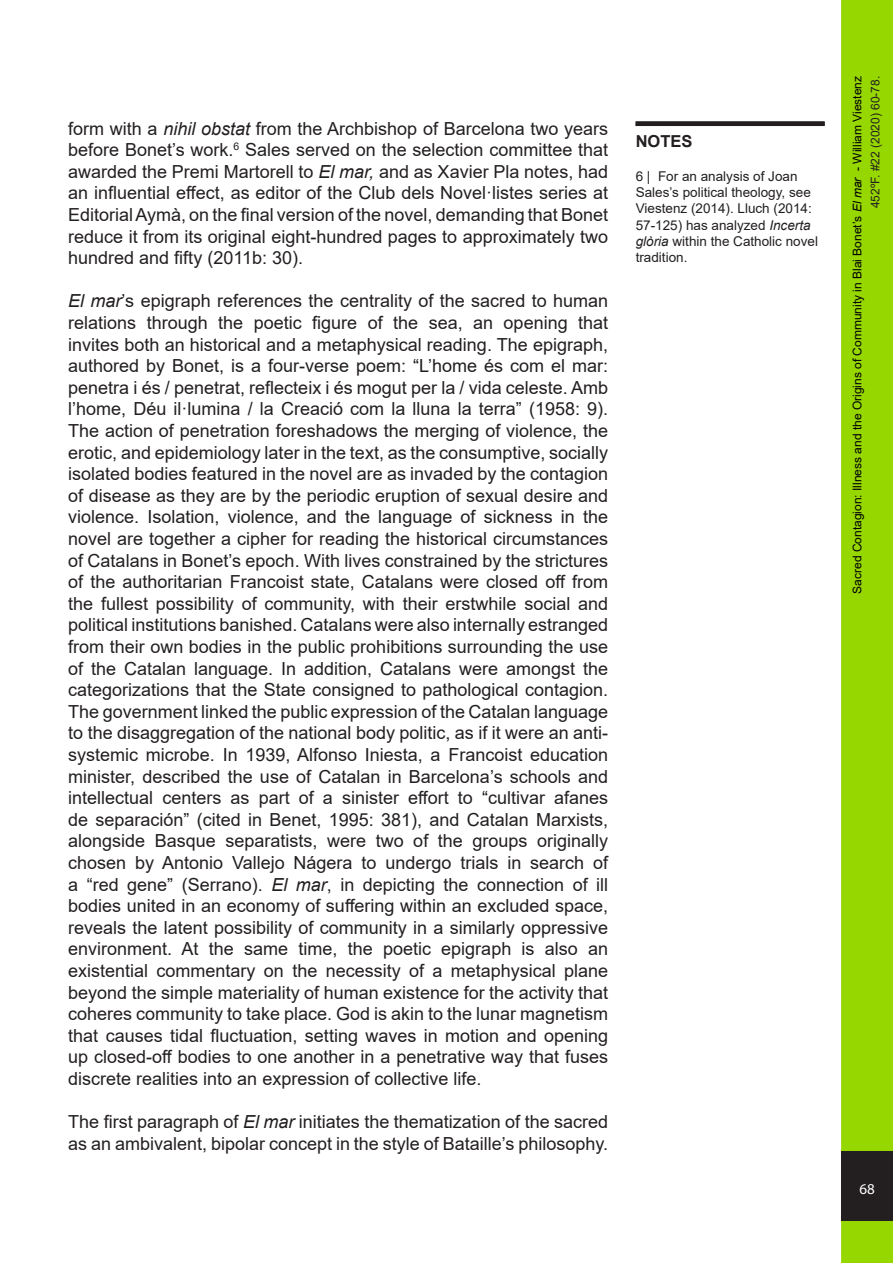
<style>
.page{position:relative;width:893px;height:1263px;background:#fff}
.page>*{position:absolute;margin:0;border:0;box-sizing:border-box;transform-origin:0 0}
.t1{font:18px/21.6px "Arial";color:#231f20;text-align:justify}
.Estilo_de_párrafo_1{font:700 16.5px "Arial";color:#231f20}
.t2{font:15px "Myriad Pro";color:#fff}
.Estilo_de_párrafo_1-2{font:13.5px/16.2px "Arial";color:#231f20}
.t3{font:12px/18px "Arial";color:#000;text-align:right}
.s1{font-style:italic}
.s2{color:#111}
.s3{color:#231f20}
</style>
<div class="page">
<div style="left:841px;top:0;width:52px;height:1263px;background:#97d700;border:3px solid #97d700"></div>
<div style="left:841px;top:1151px;width:52px;height:70px;background:#231f20"></div>
<div style="left:636px;top:121px;width:189px;height:5px;background:#231f20"></div>
<p class="t1" style="left:68px;top:117px;width:541px">form with a <span class="s1">nihil obstat</span> from the Archbishop of Barcelona two years before Bonet’s work.<sup>6</sup> Sales served on the selection committee that awarded the Premi Martorell to <span class="s1">El mar,</span> and as Xavier Pla notes, had an influential effect, as editor of the Club dels Novel·listes series at Editorial Aymà, on the final version of the novel, demanding that Bonet reduce it from its original eight-hundred pages to approximately two hundred and fifty (2011b: 30).</p>
<p class="t1" style="left:68px;top:290px;width:541px"><span class="s1">El mar</span>’s epigraph references the centrality of the sacred to human relations through the poetic figure of the sea, an opening that invites both an historical and a metaphysical reading. The epigraph, authored by Bonet, is a four-verse poem: <span class="s2">“</span>L’home és com el mar: penetra i és / penetrat, reflecteix i és mogut per la / vida celeste. Amb l’home, Déu il·lumina / la Creació com la lluna la terra” (1958: 9).<br>The action of penetration foreshadows the merging of violence, the erotic, and epidemiology later in the text, as the consumptive, socially isolated bodies featured in the novel are as invaded by the contagion of disease as they are by the periodic eruption of sexual desire and violence. Isolation, violence, and the language of sickness in the novel are together a cipher for reading the historical circumstances of Catalans in Bonet’s epoch. With lives constrained by the strictures of the authoritarian Francoist state, Catalans were closed off from the fullest possibility of community, with their erstwhile social and political institutions banished. Catalans were also internally estranged from their own bodies in the public prohibitions surrounding the use of the Catalan language. In addition, Catalans were amongst the categorizations that the State consigned to pathological contagion.<br>The government linked the public expression of the Catalan language to the disaggregation of the national body politic, as if it were an anti&shy;systemic microbe. In 1939, Alfonso Iniesta, a Francoist education minister, described the use of Catalan in Barcelona’s schools and intellectual centers as part of a sinister effort to <span class="s2">“</span>cultivar afanes de separación” (cited in Benet, 1995: 381), and Catalan Marxists, alongside Basque separatists, were two of the groups originally chosen by Antonio Vallejo Nágera to undergo trials in search of a “red gene” (Serrano). <span class="s1">El mar</span>, in depicting the connection of ill bodies united in an economy of suffering within an excluded space, reveals the latent possibility of community in a similarly oppressive environment. At the same time, the poetic epigraph is also an existential commentary on the necessity of a metaphysical plane beyond the simple materiality of human existence for the activity that coheres community to take place. God is akin to the lunar magnetism that causes tidal fluctuation, setting waves in motion and opening up closed-off bodies to one another in a penetrative way that fuses discrete realities into an expression of collective life.</p>
<p class="t1" style="left:68px;top:1111px;width:541px">The first paragraph of <span class="s1">El mar</span> initiates the thematization of the sacred as an ambivalent, bipolar concept in the style of Bataille’s philosophy.</p>
<p class="Estilo_de_párrafo_1" style="left:636px;top:129px;width:58px">NOTES</p>
<p class="Estilo_de_párrafo_1-2" style="left:636px;top:168px;width:184px">6 | For an analysis of Joan<br>Sales’s political theology, see<br>Viestenz (2014). Lluch (2014:<br>57-125) has analyzed <span class="s1">Incerta glòria</span> within the Catholic novel tradition.</p>
<p class="t3" style="left:848px;top:594px;width:519px;rotate:-90deg">Sacred Contagion: Illness and the Origins of Community in Blai Bonet’s <span class="s1">El mar</span> - William Viestenz<br><span class="s3">452ºF. #22 (2020) 60-78.</span></p>
<p class="t2" style="left:859px;top:1179px;width:17px">68</p>
</div>
